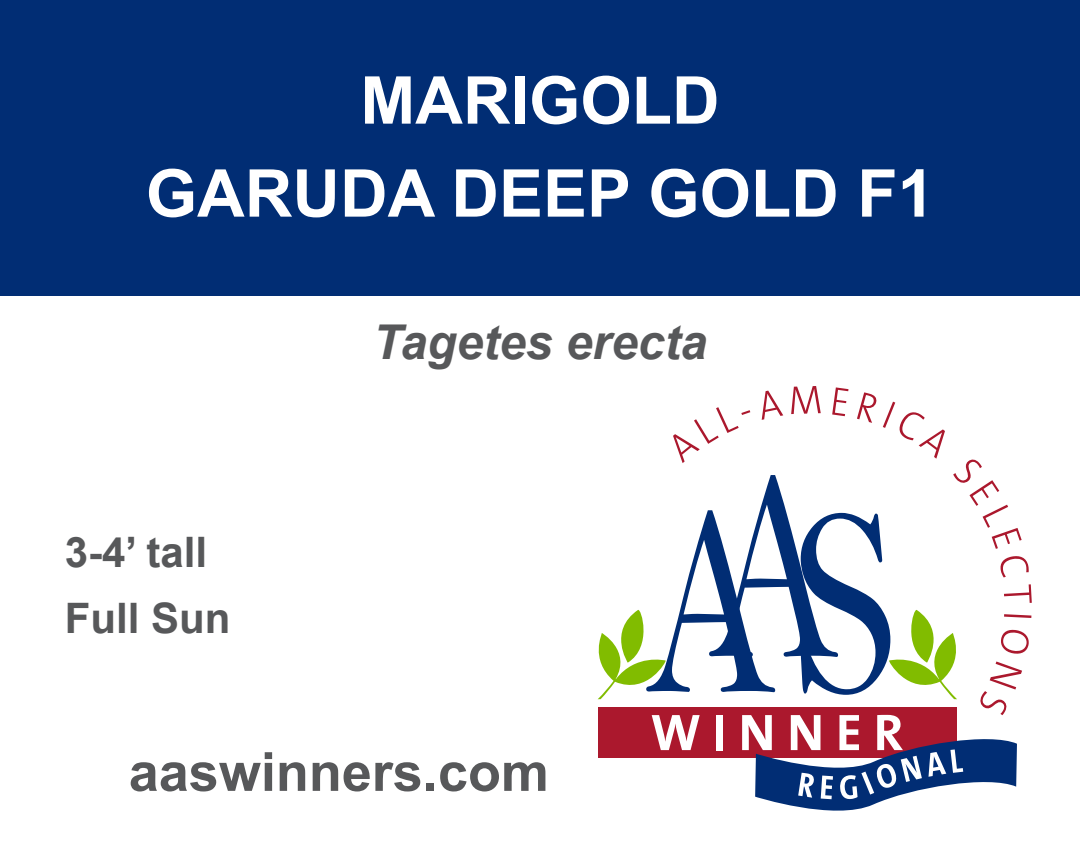
<style>
.page{position:relative;width:1080px;height:864px;background:#fff}
.page>*{position:absolute;margin:0;border:0;box-sizing:border-box;transform-origin:0 0}
.t1{font:700 66px/93px "Arial";color:#fff;text-align:center}
.t2{font:700 54px "Arial";color:#57585a}
.t3{font:italic 700 48px "Arial";color:#57585a}
.t4{font:700 42px/66px "Arial";color:#57585a}
</style>
<div class="page">
<div style="left:0;top:0;width:1080px;height:295px;background:#012d74"></div>
<svg style="left:598px;top:386px;width:434px;height:425px"></svg>
<p class="t1" style="left:146px;top:58px;width:790px">MARIGOLD<br>GARUDA DEEP GOLD F1</p>
<p class="t4" style="left:65px;top:522px;width:167px">3-4’ tall<br>Full Sun</p>
<p class="t3" style="left:373px;top:324px;width:336px">Tagetes erecta</p>
<p class="t2" style="left:129px;top:751px;width:422px">aaswinners.com</p>
</div>
